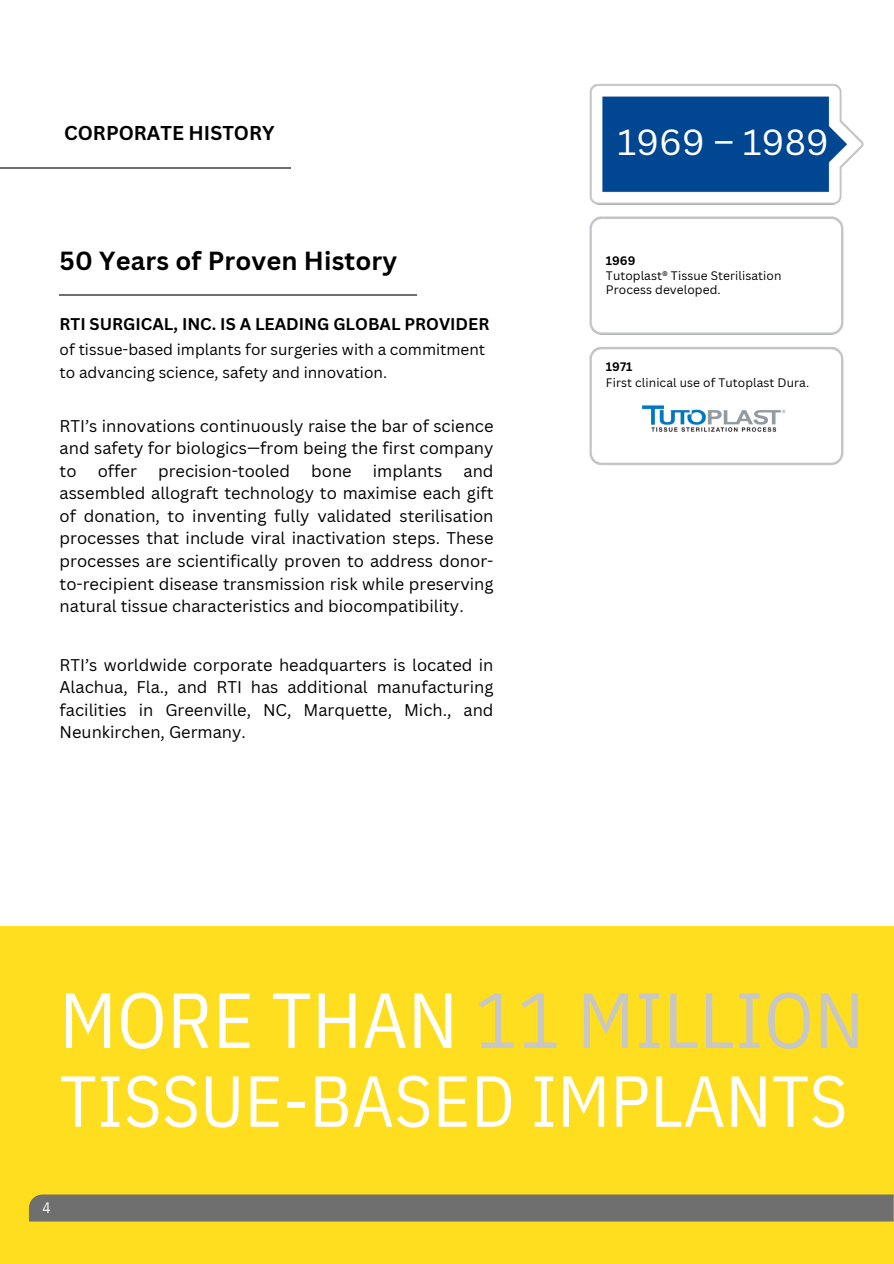
<style>
.page{position:relative;width:894px;height:1264px;background:#fff}
.page>*{position:absolute;margin:0;border:0;box-sizing:border-box;transform-origin:0 0}
.t1{font:78px "IBM Plex Sans Cond";letter-spacing:.005em;color:#c7c7c7}
.t2{font:72px "IBM Plex Sans Cond";letter-spacing:.005em;color:#fff}
.t3{font:35.25px "Canva Sans";letter-spacing:.005em;color:#fff}
.t4{font:700 25.5px "Canva Sans";letter-spacing:.005em;color:#000}
.t5{font:700 19.5px "Canva Sans";color:#000}
.t6{font:16.5px/22.5px "Canva Sans";color:#000;text-align:justify}
.t7{font:700 16.5px "Canva Sans";color:#000}
.t8{font:15.3px/23px "Canva Sans";color:#000}
.t9{font:15px "IBM Plex Sans Cond";color:#fff}
.t10{font:12px/14px "Canva Sans";letter-spacing:.005em;color:#000}
.t11{font:700 12px "Canva Sans";letter-spacing:.005em;color:#000}
.s1{font-family:"Noto Sans"}
.s2{color:#fff}
</style>
<div class="page">
<hr style="left:60px;top:294px;width:357px;height:2px;background:#706f6f">
<div style="left:0;top:926px;width:893px;height:337px;background:#fede1e"></div>
<div style="left:29px;top:1194px;width:864px;height:27px;background:#706f6f"></div>
<img style="left:589px;top:83px;width:275px;height:383px">
<hr style="left:0;top:167px;width:290px;height:2px;background:#706f6f">
<p class="t5" style="left:64px;top:119px;width:212px">CORPORATE HISTORY</p>
<h4 class="t4" style="left:60px;top:243px;width:339px">50 Years of Proven History</h4>
<h1 class="t7" style="left:60px;top:312px;width:431px">RTI SURGICAL, INC. IS A LEADING GLOBAL PROVIDER</h1>
<h3 class="t8" style="left:60px;top:338px;width:427px">of tissue-based implants for surgeries with a commitment to advancing science, safety and innovation.</h3>
<h5 class="t6" style="left:60px;top:414px;width:435px">RTI’s innovations continuously raise the bar of science and safety for biologics—from being the first company to</h5>
<h5 class="t6" style="left:98px;top:459px;width:41px">offer</h5>
<h5 class="t6" style="left:158px;top:459px;width:133px">precision-tooled</h5>
<h5 class="t6" style="left:311px;top:459px;width:42px">bone</h5>
<h5 class="t6" style="left:373px;top:459px;width:71px">implants</h5>
<h5 class="t6" style="left:60px;top:459px;width:435px;text-indent:404px">and assembled allograft technology to maximise each gift of donation, to inventing fully validated sterilisation processes that include viral inactivation steps. These processes are scientifically proven to address donor&shy;to-recipient disease transmission risk while preserving natural tissue characteristics and biocompatibility.</h5>
<h6 class="t6" style="left:60px;top:653px;width:435px">RTI’s worldwide corporate headquarters is located in Alachua, Fla., and RTI has additional manufacturing facilities in Greenville, NC, Marquette, Mich., and Neunkirchen, Germany.</h6>
<p class="t3" style="left:617px;top:118px;width:213px">1969 <span class="s1">‒</span> 1989</p>
<p class="t11" style="left:605px;top:252px;width:31px">1969</p>
<h2 class="t10" style="left:605px;top:268px;width:177px">Tutoplast® Tissue Sterilisation<br>Process developed.</h2>
<p class="t11" style="left:605px;top:358px;width:28px">1971</p>
<p class="t10" style="left:605px;top:375px;width:205px">First clinical use of Tutoplast Dura.</p>
<h6 class="t1" style="left:60px;top:967px;width:805px"><span class="s2">MORE THAN</span> 11 MILLION</h6>
<h6 class="t2" style="left:60px;top:1052px;width:789px">TISSUE-BASED IMPLANTS</h6>
<h6 class="t9" style="left:42px;top:1197px;width:10px">4</h6>
</div>
